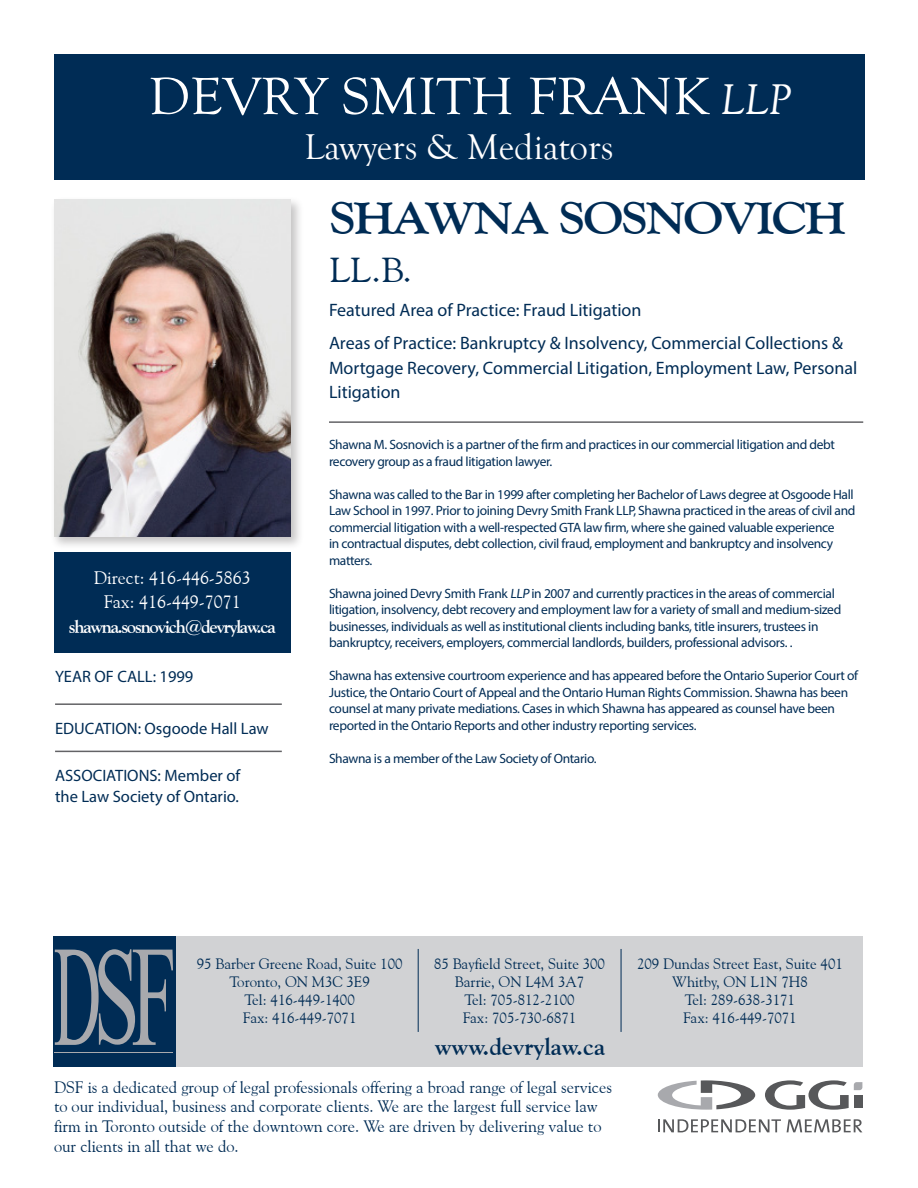
<style>
.page{position:relative;width:918px;height:1188px;background:#fff}
.page>*{position:absolute;margin:0;border:0;box-sizing:border-box;transform-origin:0 0}
.t1{font:54px "Goudy Old Style T";color:#fff;scale:1.04 1}
.t2{font:700 45px "Goudy Old Style BT";letter-spacing:-.04em;color:#002c55;scale:1.1 1}
.t3{font:36.75px "Goudy Old Style T";color:#fff}
.t4{font:34.5px "Goudy Old Style BT";color:#002c55;scale:1.1 1}
.t5{font:700 24px "Goudy Old Style BT";color:#002c55}
.t6{font:18.15px/24.8px "Goudy Old Style BT";color:#fff;text-align:center}
.t7{font:700 18.15px "Goudy Old Style BT";letter-spacing:-.07em;color:#fff}
.t8{font:18px/24.6px "Myriad Pro";color:#002c55}
.t9{font:16.5px/19.8px "Goudy Old Style BT";color:#002c55}
.t10{font:16.5px/21.8px "Myriad Pro";color:#002c55}
.t11{font:15px/18px "Goudy Old Style BT";color:#002c55;text-align:center}
.t12{font:13.5px/16.5px "Myriad Pro";letter-spacing:-.025em;color:#002c55}
.s1{font-style:italic;font-size:44.1px}
</style>
<div class="page">
<div style="left:54px;top:54px;width:810px;height:125px;background:#002c55"></div>
<div style="left:54px;top:553px;width:237px;height:100px;background:#002c55"></div>
<div style="left:51px;top:196px;width:253px;height:354px;background:#231f20;opacity:.26"></div>
<img style="left:54px;top:200px;width:237px;height:337px">
<hr style="left:55px;top:703px;width:227px;height:2px;background:#636366">
<hr style="left:329px;top:421px;width:534px;height:2px;background:#636366">
<hr style="left:55px;top:751px;width:227px;height:1px;background:#636366">
<svg style="left:765px;top:1080px;width:97px;height:30px"></svg>
<svg style="left:658px;top:1080px;width:97px;height:30px"></svg>
<svg style="left:658px;top:1119px;width:123px;height:13px"></svg>
<svg style="left:787px;top:1119px;width:75px;height:13px"></svg>
<div style="left:177px;top:936px;width:686px;height:131px;background:#d1d2d4"></div>
<div style="left:53px;top:936px;width:122px;height:131px;background:#002c55"></div>
<svg style="left:55px;top:949px;width:118px;height:96px"></svg>
<hr style="left:55px;top:1052px;width:118px;height:1px;background:#a8a9ad">
<hr style="left:418px;top:949px;width:1px;height:83px;background:#002c55">
<hr style="left:621px;top:949px;width:1px;height:83px;background:#002c55">
<h1 class="t1" style="left:148px;top:75px;width:619px">DEVRY SMITH FRANK <span class="s1">LLP</span></h1>
<h3 class="t3" style="left:304px;top:132px;width:311px">Lawyers &amp; Mediators</h3>
<h2 class="t2" style="left:329px;top:201px;width:471px">SHAWNA SOSNOVICH</h2>
<h3 class="t4" style="left:329px;top:257px;width:77px">LL.B.</h3>
<h3 class="t6" style="left:94px;top:566px;width:158px">Direct: 416-446-5863<br>Fax: 416-449-7071</h3>
<h3 class="t7" style="left:69px;top:620px;width:208px">shawna.sosnovich@devrylaw.ca</h3>
<p class="t10" style="left:55px;top:667px;width:140px">YEAR OF CALL: 1999</p>
<p class="t10" style="left:55px;top:719px;width:215px">EDUCATION: Osgoode Hall Law</p>
<p class="t10" style="left:55px;top:766px;width:187px">ASSOCIATIONS: Member of the Law Society of Ontario.</p>
<h3 class="t8" style="left:329px;top:299px;width:314px">Featured Area of Practice: Fraud Litigation</h3>
<h3 class="t8" style="left:329px;top:332px;width:530px">Areas of Practice: Bankruptcy &amp; Insolvency, Commercial Collections &amp;<br>Mortgage Recovery, Commercial Litigation, Employment Law, Personal<br>Litigation</h3>
<p class="t12" style="left:329px;top:437px;width:508px">Shawna M. Sosnovich is a partner of the firm and practices in our commercial litigation and debt recovery group as a fraud litigation lawyer.</p>
<p class="t12" style="left:329px;top:487px;width:528px">Shawna was called to the Bar in 1999 after completing her Bachelor of Laws degree at Osgoode Hall Law School in 1997. Prior to joining Devry Smith Frank LLP, Shawna practiced in the areas of civil and commercial litigation with a well-respected GTA law firm, where she gained valuable experience<br>in contractual disputes, debt collection, civil fraud, employment and bankruptcy and insolvency matters.</p>
<p class="t12" style="left:329px;top:586px;width:514px">Shawna joined Devry Smith Frank LLP in 2007 and currently practices in the areas of commercial litigation, insolvency, debt recovery and employment law for a variety of small and medium-sized businesses, individuals as well as institutional clients including banks, title insurers, trustees in bankruptcy, receivers, employers, commercial landlords, builders, professional advisors. .</p>
<p class="t12" style="left:329px;top:668px;width:531px">Shawna has extensive courtroom experience and has appeared before the Ontario Superior Court of Justice, the Ontario Court of Appeal and the Ontario Human Rights Commission. Shawna has been counsel at many private mediations. Cases in which Shawna has appeared as counsel have been reported in the Ontario Reports and other industry reporting services.</p>
<p class="t12" style="left:329px;top:751px;width:269px">Shawna is a member of the Law Society of Ontario.</p>
<p class="t11" style="left:197px;top:956px;width:207px">95 Barber Greene Road, Suite 100<br>Toronto, ON M3C 3E9<br>Tel: 416-449-1400<br>Fax: 416-449-7071</p>
<p class="t11" style="left:637px;top:956px;width:207px">209 Dundas Street East, Suite 401<br>Whitby, ON L1N 7H8<br>Tel: 289-638-3171<br>Fax: 416-449-7071</p>
<p class="t11" style="left:434px;top:956px;width:172px">85 Bayfield Street, Suite 300<br>Barrie, ON L4M 3A7<br>Tel: 705-812-2100<br>Fax: 705-730-6871</p>
<h3 class="t5" style="left:435px;top:1037px;width:172px">www.devrylaw.ca</h3>
<p class="t9" style="left:54px;top:1078px;width:560px">DSF is a dedicated group of legal professionals offering a broad range of legal services to our individual, business and corporate clients. We are the largest full service law firm in Toronto outside of the downtown core. We are driven by delivering value to our clients in all that we do.</p>
</div>
